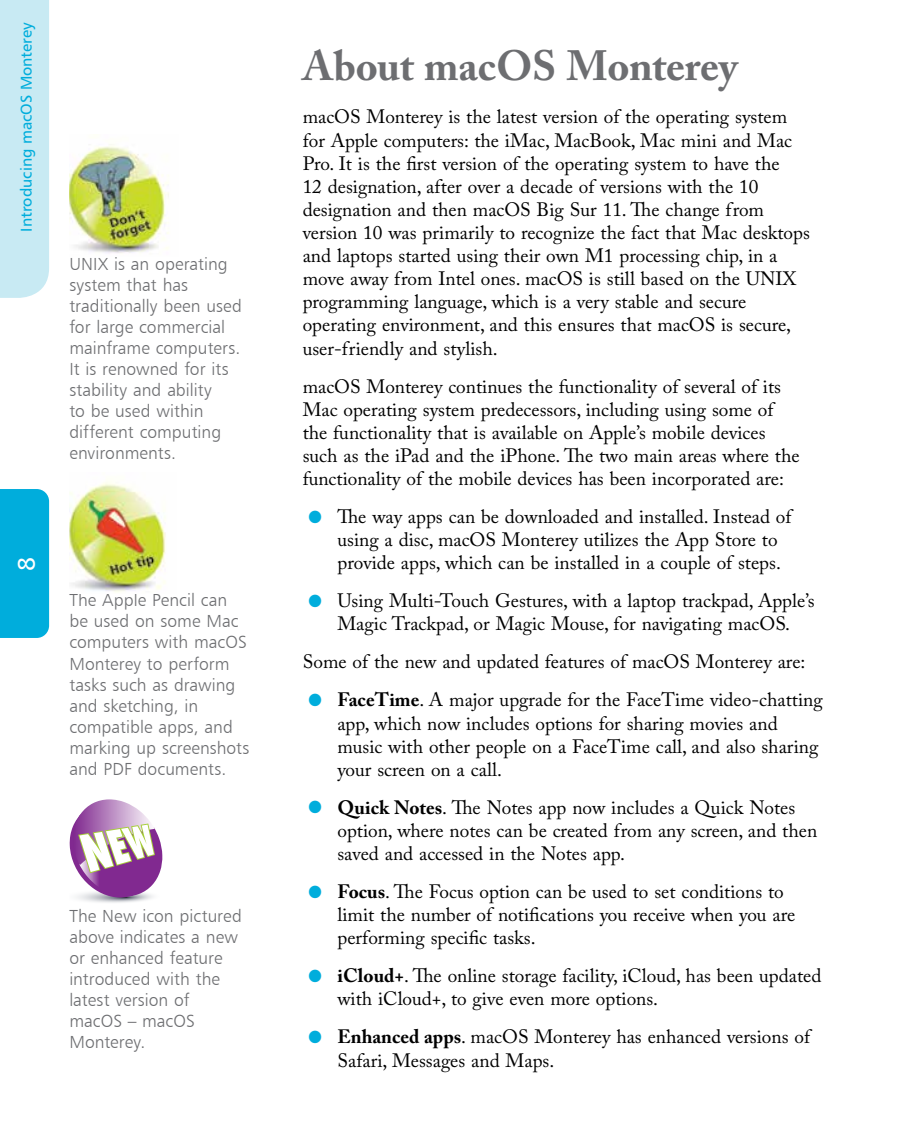
<style>
.page{position:relative;width:923px;height:1127px;background:#fff}
.page>*{position:absolute;margin:0;border:0;box-sizing:border-box;transform-origin:0 0}
.t1{font:700 42px "Adobe Caslon Pro";letter-spacing:-.005em;color:#6d6e71}
.t2{font:24.5px "Humanist 777 BT Roman B";color:#fff}
.t3{font:19.25px/23.1px "Adobe Caslon Pro";color:#000}
.t4{font:17.5px/21px "Humanist 777 BT Light B";color:#6d6e71}
.t5{font:15.75px "Humanist 777 BT Roman B";color:#00addc}
.s1{font-family:"Adobe Caslon Pro"}
.s2{font-family:"Humanist 777 BT Roman B";font-size:42px;color:#00addc}
.s3{font-weight:700}
</style>
<div class="page">
<div style="left:0;top:489px;width:49px;height:148px;background:#00addc"></div>
<div style="left:0;top:0;width:49px;height:298px;background:#c8eaf3"></div>
<img style="left:69px;top:144px;width:100px;height:110px">
<svg style="left:70px;top:799px;width:92px;height:104px"></svg>
<img style="left:69px;top:481px;width:97px;height:111px">
<p class="t5" style="left:17px;top:231px;width:211px;rotate:-90deg">Introducing macOS Monterey</p>
<p class="t4" style="left:69px;top:253px;width:174px">UNIX is an operating system that has traditionally been used for large commercial mainframe computers.<br>It is renowned for its stability and ability<br>to be used within different computing environments.</p>
<p class="t2" style="left:12px;top:570px;width:16px;rotate:-90deg">8</p>
<p class="t4" style="left:69px;top:589px;width:181px">The Apple Pencil can be used on some Mac computers with macOS<br>Monterey to perform tasks such as drawing and sketching, in compatible apps, and marking up screenshots and PDF documents.</p>
<p class="t4" style="left:69px;top:904px;width:174px">The New icon pictured above indicates a new or enhanced feature introduced with the latest version of macOS <span class="s1">–</span> macOS<br>Monterey.</p>
<h1 class="t1" style="left:303px;top:41px;width:436px">About macOS Monterey</h1>
<p class="t3" style="left:303px;top:105px;width:509px">macOS Monterey is the latest version of the operating system for Apple computers: the iMac, MacBook, Mac mini and Mac Pro. It is the first version of the operating system to have the<br>12 designation, after over a decade of versions with the 10 designation and then macOS Big Sur 11. The change from version 10 was primarily to recognize the fact that Mac desktops and laptops started using their own M1 processing chip, in a move away from Intel ones. macOS is still based on the UNIX programming language, which is a very stable and secure operating environment, and this ensures that macOS is secure, user-friendly and stylish.</p>
<p class="t3" style="left:303px;top:374px;width:498px">macOS Monterey continues the functionality of several of its Mac operating system predecessors, including using some of the functionality that is available on Apple’s mobile devices such as the iPad and the iPhone. The two main areas where the functionality of the mobile devices has been incorporated are:</p>
<p class="t3" style="left:337px;top:504px;width:455px;text-indent:-35px"><span class="s2">•</span> The way apps can be downloaded and installed. Instead of using a disc, macOS Monterey utilizes the App Store to provide apps, which can be installed in a couple of steps.</p>
<p class="t3" style="left:303px;top:589px;width:513px;text-align:center"><span class="s2">•</span> Using Multi-Touch Gestures, with a laptop trackpad, Apple’s<br>Magic Trackpad, or Magic Mouse, for navigating macOS.</p>
<p class="t3" style="left:303px;top:650px;width:504px">Some of the new and updated features of macOS Monterey are:</p>
<p class="t3" style="left:337px;top:688px;width:487px;text-indent:-35px"><span class="s2">•</span> <span class="s3">FaceTime</span>. A major upgrade for the FaceTime video-chatting app, which now includes options for sharing movies and music with other people on a FaceTime call, and also sharing your screen on a call.</p>
<p class="t3" style="left:337px;top:795px;width:481px;text-indent:-35px"><span class="s2">•</span> <span class="s3">Quick Notes</span>. The Notes app now includes a Quick Notes option, where notes can be created from any screen, and then saved and accessed in the Notes app.</p>
<p class="t3" style="left:337px;top:879px;width:459px;text-indent:-35px"><span class="s2">•</span> <span class="s3">Focus</span>. The Focus option can be used to set conditions to limit the number of notifications you receive when you are performing specific tasks.</p>
<p class="t3" style="left:337px;top:963px;width:485px;text-indent:-35px"><span class="s2">•</span> <span class="s3">iCloud+</span>. The online storage facility, iCloud, has been updated with iCloud+, to give even more options.</p>
<p class="t3" style="left:337px;top:1024px;width:474px;text-indent:-35px"><span class="s2">•</span> <span class="s3">Enhanced apps</span>. macOS Monterey has enhanced versions of<br>Safari, Messages and Maps.</p>
</div>
